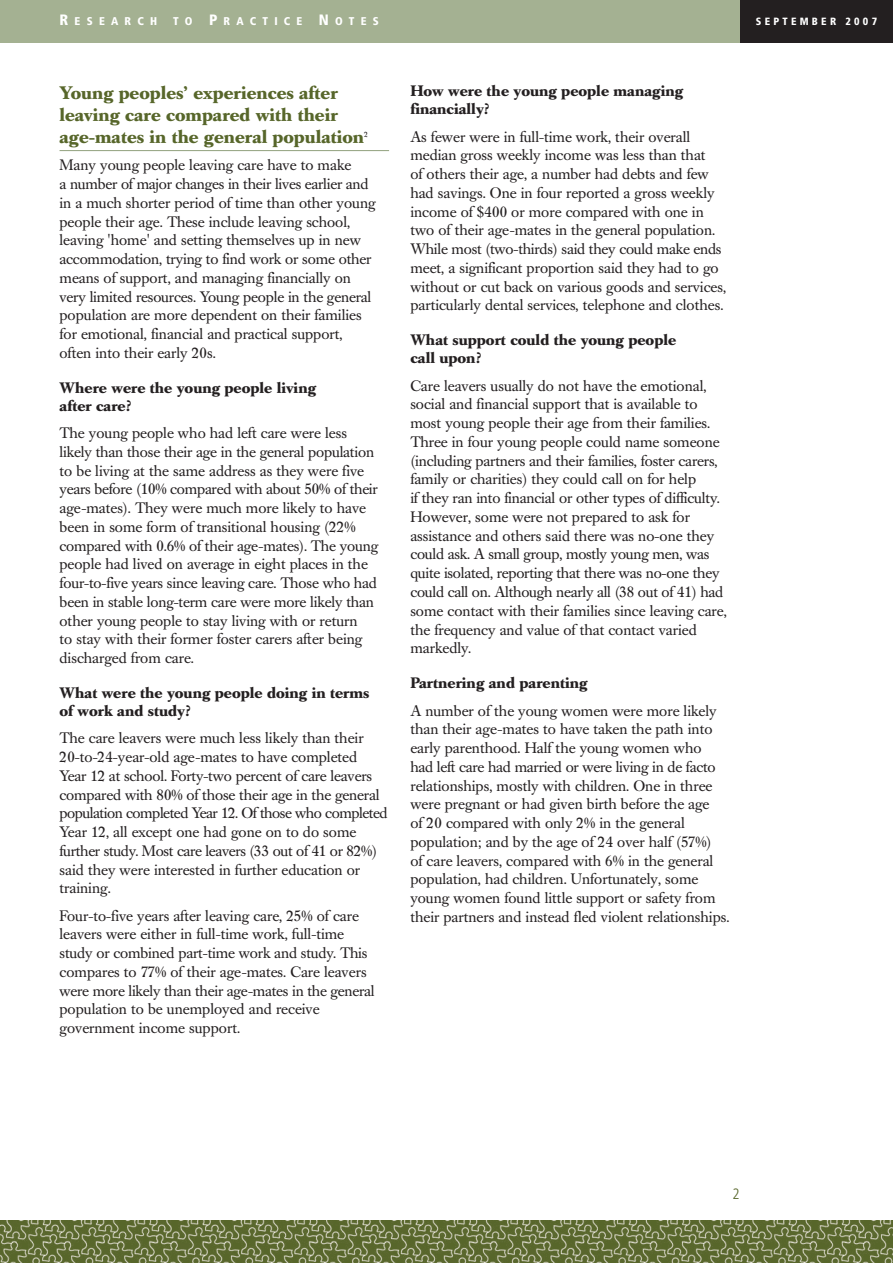
<style>
.page{position:relative;width:893px;height:1263px;background:#fff}
.page>*{position:absolute;margin:0;border:0;box-sizing:border-box;transform-origin:0 0}
.t1{font:700 18px/22.2px "Caslon Book BE";color:#57662a}
.t2{font:15px/18.8px "Caslon Book BE";color:#231f20}
.t3{font:700 15px/18px "Caslon Book BE";color:#231f20}
.t4{font:300 condensed 15px "Frutiger";color:#57662a}
.t5{font:900 condensed 11.25px "Frutiger";letter-spacing:.555em;color:#fff}
.t6{font:900 condensed 10.5px "Frutiger";letter-spacing:.31em;color:#fff}
.t7{font:7.5px "Caslon Book BE";color:#231f20}
.s1{font-size:15px}
</style>
<div class="page">
<div style="left:740px;top:0;width:153px;height:43px;background:#231f20"></div>
<div style="left:0;top:0;width:740px;height:43px;background:#a4b192"></div>
<hr style="left:60px;top:150px;width:329px;height:1px;background:#91a17d">
<img style="left:0;top:1220px;width:893px;height:43px">
<p class="t5" style="left:60px;top:17px;width:99px"><span class="s1">R</span>ESEARCH</p>
<p class="t5" style="left:173px;top:17px;width:207px">TO <span class="s1">P</span>RACTICE <span class="s1">N</span>OTES</p>
<p class="t1" style="left:60px;top:83px;width:306px">Young peoples’ experiences after leaving care compared with their age-mates in the general population</p>
<p class="t7" style="left:364px;top:132px;width:5px">2</p>
<p class="t2" style="left:60px;top:157px;width:318px">Many young people leaving care have to make<br>a number of major changes in their lives earlier and in a much shorter period of time than other young people their age. These include leaving school, leaving 'home' and setting themselves up in new accommodation, trying to find work or some other means of support, and managing financially on very limited resources. Young people in the general population are more dependent on their families for emotional, financial and practical support, often into their early 20s.</p>
<p class="t3" style="left:60px;top:380px;width:258px">Where were the young people living after care?</p>
<p class="t2" style="left:60px;top:425px;width:320px">The young people who had left care were less likely than those their age in the general population to be living at the same address as they were five years before (10% compared with about 50% of their age-mates). They were much more likely to have been in some form of transitional housing (22% compared with 0.6% of their age-mates). The young people had lived on average in eight places in the four-to-five years since leaving care. Those who had been in stable long-term care were more likely than other young people to stay living with or return<br>to stay with their former foster carers after being discharged from care.</p>
<p class="t3" style="left:60px;top:685px;width:312px">What were the young people doing in terms of work and study?</p>
<p class="t2" style="left:60px;top:730px;width:330px">The care leavers were much less likely than their 20-to-24-year-old age-mates to have completed Year 12 at school. Forty-two percent of care leavers compared with 80% of those their age in the general population completed Year 12. Of those who completed Year 12, all except one had gone on to do some further study. Most care leavers (33 out of 41 or 82%) said they were interested in further education or training.</p>
<p class="t2" style="left:60px;top:908px;width:316px">Four-to-five years after leaving care, 25% of care leavers were either in full-time work, full-time study or combined part-time work and study. This compares to 77% of their age-mates. Care leavers were more likely than their age-mates in the general population to be unemployed and receive government income support.</p>
<p class="t3" style="left:410px;top:84px;width:274px">How were the young people managing financially?</p>
<p class="t2" style="left:410px;top:129px;width:317px">As fewer were in full-time work, their overall median gross weekly income was less than that<br>of others their age, a number had debts and few had savings. One in four reported a gross weekly income of $400 or more compared with one in two of their age-mates in the general population.<br>While most (two-thirds) said they could make ends meet, a significant proportion said they had to go without or cut back on various goods and services, particularly dental services, telephone and clothes.</p>
<p class="t3" style="left:410px;top:333px;width:267px">What support could the young people call upon?</p>
<p class="t2" style="left:410px;top:378px;width:318px">Care leavers usually do not have the emotional, social and financial support that is available to most young people their age from their families.<br>Three in four young people could name someone (including partners and their families, foster carers, family or charities) they could call on for help<br>if they ran into financial or other types of difficulty.<br>However, some were not prepared to ask for assistance and others said there was no-one they could ask. A small group, mostly young men, was quite isolated, reporting that there was no-one they could call on. Although nearly all (38 out of 41) had some contact with their families since leaving care, the frequency and value of that contact varied markedly.</p>
<p class="t3" style="left:410px;top:675px;width:179px">Partnering and parenting</p>
<p class="t2" style="left:410px;top:702px;width:321px">A number of the young women were more likely than their age-mates to have taken the path into early parenthood. Half the young women who<br>had left care had married or were living in de facto relationships, mostly with children. One in three were pregnant or had given birth before the age<br>of 20 compared with only 2% in the general population; and by the age of 24 over half (57%)<br>of care leavers, compared with 6% in the general population, had children. Unfortunately, some young women found little support or safety from their partners and instead fled violent relationships.</p>
<p class="t6" style="left:756px;top:17px;width:123px">SEPTEMBER 2007</p>
<p class="t4" style="left:732px;top:1187px;width:9px">2</p>
</div>
